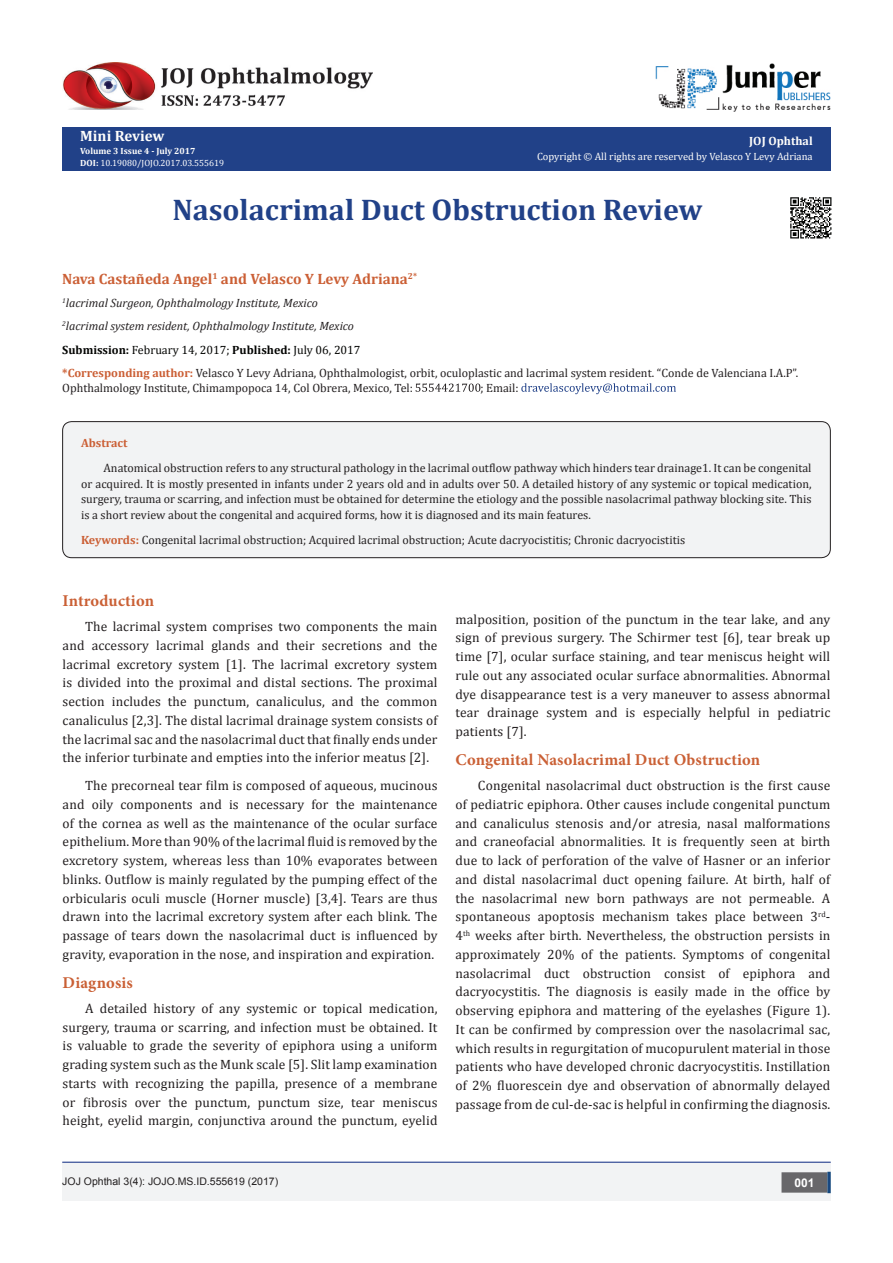
<style>
.page{position:relative;width:893px;height:1263px;background:#fff}
.page>*{position:absolute;margin:0;border:0;box-sizing:border-box;transform-origin:0 0}
.t1{font:700 30px "Cambria";color:#214188}
.M_Heading1{font:700 16.5px "Minion Pro";letter-spacing:.01em;color:#ca6035}
.t2{font:700 15px "Cambria";color:#cb5f35}
.t3{font:700 15px "Cambria";color:#fffefc}
.M_Heading1-2{font:13.5px/18.8px "Cambria";letter-spacing:.01em;color:#231f20;text-align:justify}
.t4{font:12px/15.8px "Cambria";color:#231f20}
.t5{font:italic 12px "Cambria";color:#231f20}
.t6{font:12px "Cambria";color:#040503}
.t7{font:700 12px "Cambria";color:#fffefc}
.t8{font:700 12px "Cambria";color:#cb5f35}
.t9{font:700 12px "Arial";color:#fff}
.t10{font:10.5px "Cambria";color:#fffefc}
.t11{font:10.5px "Arial";color:#231f20}
.t12{font:9px "Cambria";color:#fff}
.t13{font:700 9px "Cambria";color:#fffefc}
.s1{font-weight:700;color:#fffefc}
.s2{font-weight:700}
.s3{font-weight:700;color:#cb5f35}
</style>
<div class="page">
<div style="left:62px;top:128px;width:769px;height:43px;background:#214188"></div>
<svg style="left:416px;top:383px;width:64px;height:9px"></svg>
<svg style="left:521px;top:383px;width:155px;height:11px"></svg>
<img style="left:655px;top:63px;width:176px;height:49px">
<img style="left:63px;top:62px;width:310px;height:48px">
<div style="left:62px;top:1162px;width:769px;height:39px;background:#f2f3f4"></div>
<div style="left:782px;top:1173px;width:45px;height:19px;background:#68676a"></div>
<div style="left:781px;top:1172px;width:46px;height:20px;border:2px solid #68676a"></div>
<svg style="left:827px;top:1172px;width:4px;height:21px"></svg>
<hr style="left:62px;top:1162px;width:769px;height:1px;background:#253f8e">
<div style="left:63px;top:422px;width:767px;height:136px;background:#f2f3f4;border-radius:9px"></div>
<div style="left:62px;top:421px;width:769px;height:137px;border:1px solid #231f20;border-radius:9px"></div>
<img style="left:790px;top:197px;width:42px;height:42px">
<p class="t3" style="left:80px;top:126px;width:86px">Mini Review</p>
<p class="t13" style="left:80px;top:144px;width:117px">Volume 3 Issue 4 - July 2017</p>
<p class="t12" style="left:80px;top:158px;width:145px"><span class="s1">DOI:</span> 10.19080/JOJO.2017.03.555619</p>
<p class="t7" style="left:749px;top:132px;width:65px">JOJ Ophthal</p>
<p class="t10" style="left:537px;top:151px;width:277px">Copyright © All rights are reserved by Velasco Y Levy Adriana</p>
<p class="t1" style="left:172px;top:188px;width:532px">Nasolacrimal Duct Obstruction Review</p>
<p class="t2" style="left:62px;top:268px;width:356px">Nava Castañeda Angel<sup>1</sup> and Velasco Y Levy Adriana<sup>2*</sup></p>
<p class="t5" style="left:62px;top:294px;width:257px"><sup>1</sup>lacrimal Surgeon, Ophthalmology Institute, Mexico</p>
<p class="t5" style="left:62px;top:318px;width:293px"><sup>2</sup>lacrimal system resident, Ophthalmology Institute, Mexico</p>
<p class="t6" style="left:62px;top:343px;width:300px"><span class="s2">Submission:</span> February 14, 2017; <span class="s2">Published:</span> July 06, 2017</p>
<p class="t4" style="left:62px;top:366px;width:737px;line-height:14.4px"><span class="s3">*Corresponding author:</span> Velasco Y Levy Adriana, Ophthalmologist, orbit, oculoplastic and lacrimal system resident. “Conde de Valenciana I.A.P”.<br>Ophthalmology Institute, Chimampopoca 14, Col Obrera, Mexico, Tel:</p>
<p class="t4" style="left:480px;top:380px;width:40px">; Email:</p>
<p class="t8" style="left:81px;top:434px;width:48px">Abstract</p>
<p class="t4" style="left:81px;top:460px;width:732px;text-align:justify;text-indent:22px">Anatomical obstruction refers to any structural pathology in the lacrimal outflow pathway which hinders tear drainage1. It can be congenital or acquired. It is mostly presented in infants under 2 years old and in adults over 50. A detailed history of any systemic or topical medication, surgery, trauma or scarring, and infection must be obtained for determine the etiology and the possible nasolacrimal pathway blocking site. This is a short review about the congenital and acquired forms, how it is diagnosed and its main features.</p>
<p class="t4" style="left:81px;top:532px;width:606px"><span class="s3">Keywords:</span> Congenital lacrimal obstruction; Acquired lacrimal obstruction; Acute dacryocistitis; Chronic dacryocistitis</p>
<p class="M_Heading1" style="left:63px;top:589px;width:93px">Introduction</p>
<p class="M_Heading1-2" style="left:63px;top:617px;width:376px;text-indent:22px">The lacrimal system comprises two components the main and accessory lacrimal glands and their secretions and the lacrimal excretory system [1]. The lacrimal excretory system is divided into the proximal and distal sections. The proximal section includes the punctum, canaliculus, and the common canaliculus [2,3]. The distal lacrimal drainage system consists of the lacrimal sac and the nasolacrimal duct that finally ends under the inferior turbinate and empties into the inferior meatus [2].</p>
<p class="M_Heading1-2" style="left:63px;top:776px;width:376px;text-indent:22px">The precorneal tear film is composed of aqueous, mucinous and oily components and is necessary for the maintenance of the cornea as well as the maintenance of the ocular surface epithelium. More than 90% of the lacrimal fluid is removed by the excretory system, whereas less than 10% evaporates between blinks. Outflow is mainly regulated by the pumping effect of the orbicularis oculi muscle (Horner muscle) [3,4]. Tears are thus drawn into the lacrimal excretory system after each blink. The passage of tears down the nasolacrimal duct is influenced by gravity, evaporation in the nose, and inspiration and expiration.</p>
<p class="M_Heading1" style="left:63px;top:971px;width:72px">Diagnosis</p>
<p class="M_Heading1-2" style="left:63px;top:999px;width:376px;text-indent:22px">A detailed history of any systemic or topical medication, surgery, trauma or scarring, and infection must be obtained. It is valuable to grade the severity of epiphora using a uniform grading system such as the Munk scale [5]. Slit lamp examination starts with recognizing the papilla, presence of a membrane or fibrosis over the punctum, punctum size, tear meniscus height, eyelid margin, conjunctiva around the punctum, eyelid</p>
<p class="M_Heading1-2" style="left:455px;top:609px;width:376px">malposition, position of the punctum in the tear lake, and any sign of previous surgery. The Schirmer test [6], tear break up time [7], ocular surface staining, and tear meniscus height will rule out any associated ocular surface abnormalities. Abnormal dye disappearance test is a very maneuver to assess abnormal tear drainage system and is especially helpful in pediatric patients [7].</p>
<p class="M_Heading1" style="left:455px;top:748px;width:306px">Congenital Nasolacrimal Duct Obstruction</p>
<p class="M_Heading1-2" style="left:455px;top:776px;width:376px;text-indent:22px">Congenital nasolacrimal duct obstruction is the first cause of pediatric epiphora. Other causes include congenital punctum and canaliculus stenosis and/or atresia, nasal malformations and craneofacial abnormalities. It is frequently seen at birth due to lack of perforation of the valve of Hasner or an inferior and distal nasolacrimal duct opening failure. At birth, half of the nasolacrimal new born pathways are not permeable. A spontaneous apoptosis mechanism takes place between 3<sup>rd</sup>-4<sup>th</sup> weeks after birth. Nevertheless, the obstruction persists in approximately 20% of the patients. Symptoms of congenital nasolacrimal duct obstruction consist of epiphora and dacryocystitis. The diagnosis is easily made in the office by observing epiphora and mattering of the eyelashes (Figure 1).<br>It can be confirmed by compression over the nasolacrimal sac, which results in regurgitation of mucopurulent material in those patients who have developed chronic dacryocystitis. Instillation of 2% fluorescein dye and observation of abnormally delayed passage from de cul-de-sac is helpful in confirming the diagnosis.</p>
<p class="t11" style="left:62px;top:1175px;width:217px">JOJ Ophthal 3(4): JOJO.MS.ID.555619 (2017)</p>
<p class="t9" style="left:794px;top:1174px;width:22px">001</p>
</div>
